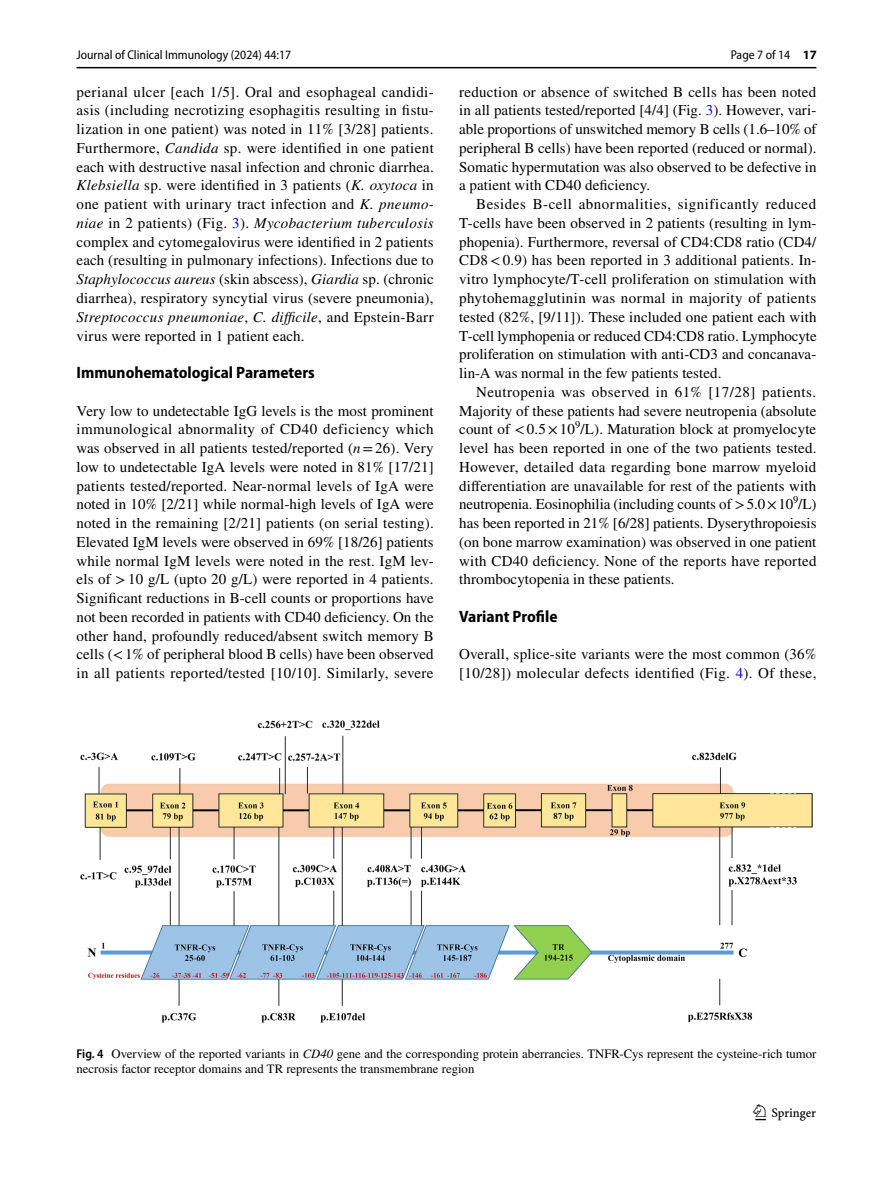
<style>
.page{position:relative;width:893px;height:1187px;background:#fff}
.page>*{position:absolute;margin:0;border:0;box-sizing:border-box;transform-origin:0 0}
.t1{font:22.5px "Springnew Regular 3";color:#000}
.t2{font:700 semi-condensed 16.5px "Myriad Pro";color:#000}
.t3{font:15px/18.8px "STIX";letter-spacing:.01em;color:#000;text-align:justify}
.t4{font:12.75px/15px "STIX";color:#000}
.t5{font:semi-condensed 12.75px "Myriad Pro";color:#000}
.t6{font:12.75px "Myriad Pro Semi Cn 3";color:#000}
.s1{font-style:italic}
.s2{color:#00f}
.s3{font-family:"Myriad Pro Bold 2"}
.s4{font-family:"Myriad Pro";font-weight:600;font-stretch:semi-condensed}
</style>
<div class="page">
<hr style="left:77px;top:67px;width:739px;height:1px;background:#000">
<img style="left:81px;top:720px;width:731px;height:302px">
<p class="t5" style="left:77px;top:48px;width:216px">Journal of Clinical Immunology (2024) 44:17</p>
<p class="t3" style="left:77px;top:83px;width:359px">perianal ulcer [each 1/5]. Oral and esophageal candidi&shy;asis (including necrotizing esophagitis resulting in fistu&shy;lization in one patient) was noted in 11% [3/28] patients.<br>Furthermore, <span class="s1">Candida</span> sp. were identified in one patient each with destructive nasal infection and chronic diarrhea.<br><span class="s1">Klebsiella</span> sp. were identified in 3 patients (<span class="s1">K. oxytoca</span> in one patient with urinary tract infection and <span class="s1">K. pneumo&shy;niae</span> in 2 patients) (Fig. <span class="s2">3</span>). <span class="s1">Mycobacterium tuberculosis </span>complex and cytomegalovirus were identified in 2 patients each (resulting in pulmonary infections). Infections due to <span class="s1">Staphylococcus aureus</span> (skin abscess), <span class="s1">Giardia</span> sp. (chronic diarrhea), respiratory syncytial virus (severe pneumonia), <span class="s1">Streptococcus pneumoniae</span>, <span class="s1">C. difficile</span>, and Epstein-Barr virus were reported in 1 patient each.</p>
<p class="t2" style="left:77px;top:363px;width:240px">Immunohematological Parameters</p>
<p class="t3" style="left:77px;top:402px;width:359px">Very low to undetectable IgG levels is the most prominent immunological abnormality of CD40 deficiency which was observed in all patients tested/reported (<span class="s1">n</span>=26). Very low to undetectable IgA levels were noted in 81% [17/21] patients tested/reported. Near-normal levels of IgA were noted in 10% [2/21] while normal-high levels of IgA were noted in the remaining [2/21] patients (on serial testing).<br>Elevated IgM levels were observed in 69% [18/26] patients while normal IgM levels were noted in the rest. IgM lev&shy;els of &gt;10 g/L (upto 20 g/L) were reported in 4 patients.<br>Significant reductions in B-cell counts or proportions have not been recorded in patients with CD40 deficiency. On the other hand, profoundly reduced/absent switch memory B cells (&lt;1% of peripheral blood B cells) have been observed in all patients reported/tested [10/10]. Similarly, severe</p>
<p class="t6" style="left:731px;top:48px;width:88px">Page 7 of 14 <span class="s3">17</span></p>
<p class="t3" style="left:459px;top:83px;width:359px">reduction or absence of switched B cells has been noted in all patients tested/reported [4/4] (Fig. <span class="s2">3</span>). However, vari&shy;able proportions of unswitched memory B cells (1.6–10% of peripheral B cells) have been reported (reduced or normal).<br>Somatic hypermutation was also observed to be defective in a patient with CD40 deficiency.</p>
<p class="t3" style="left:459px;top:196px;width:359px;text-indent:17px">Besides B-cell abnormalities, significantly reduced T-cells have been observed in 2 patients (resulting in lym&shy;phopenia). Furthermore, reversal of CD4:CD8 ratio (CD4/ CD8&lt;0.9) has been reported in 3 additional patients. In&shy;vitro lymphocyte/T-cell proliferation on stimulation with phytohemagglutinin was normal in majority of patients tested (82%, [9/11]). These included one patient each with T-cell lymphopenia or reduced CD4:CD8 ratio. Lymphocyte proliferation on stimulation with anti-CD3 and concanava&shy;lin-A was normal in the few patients tested.</p>
<p class="t3" style="left:459px;top:383px;width:359px;text-indent:17px">Neutropenia was observed in 61% [17/28] patients.<br>Majority of these patients had severe neutropenia (absolute count of &lt;0.5× -10<sup>9</sup>/L). Maturation block at promyelocyte level has been reported in one of the two patients tested.<br>However, detailed data regarding bone marrow myeloid differentiation are unavailable for rest of the patients with neutropenia. Eosinophilia (including counts of &gt;5.0× -10<sup>9</sup>/L) has been reported in 21% [6/28] patients. Dyserythropoiesis (on bone marrow examination) was observed in one patient with CD40 deficiency. None of the reports have reported thrombocytopenia in these patients.</p>
<p class="t2" style="left:459px;top:607px;width:100px">Variant Profile</p>
<p class="t3" style="left:459px;top:646px;width:359px">Overall, splice-site variants were the most common (36% [10/28]) molecular defects identified (Fig. <span class="s2">4</span>). Of these,</p>
<p class="t4" style="left:77px;top:1046px;width:741px"><span class="s4">Fig. 4</span> Overview of the reported variants in <span class="s1">CD40</span> gene and the corresponding protein aberrancies. TNFR-Cys represent the cysteine-rich tumor necrosis factor receptor domains and TR represents the transmembrane region</p>
<h1 class="t1" style="left:755px;top:1104px;width:62px">1 3</h1>
</div>
